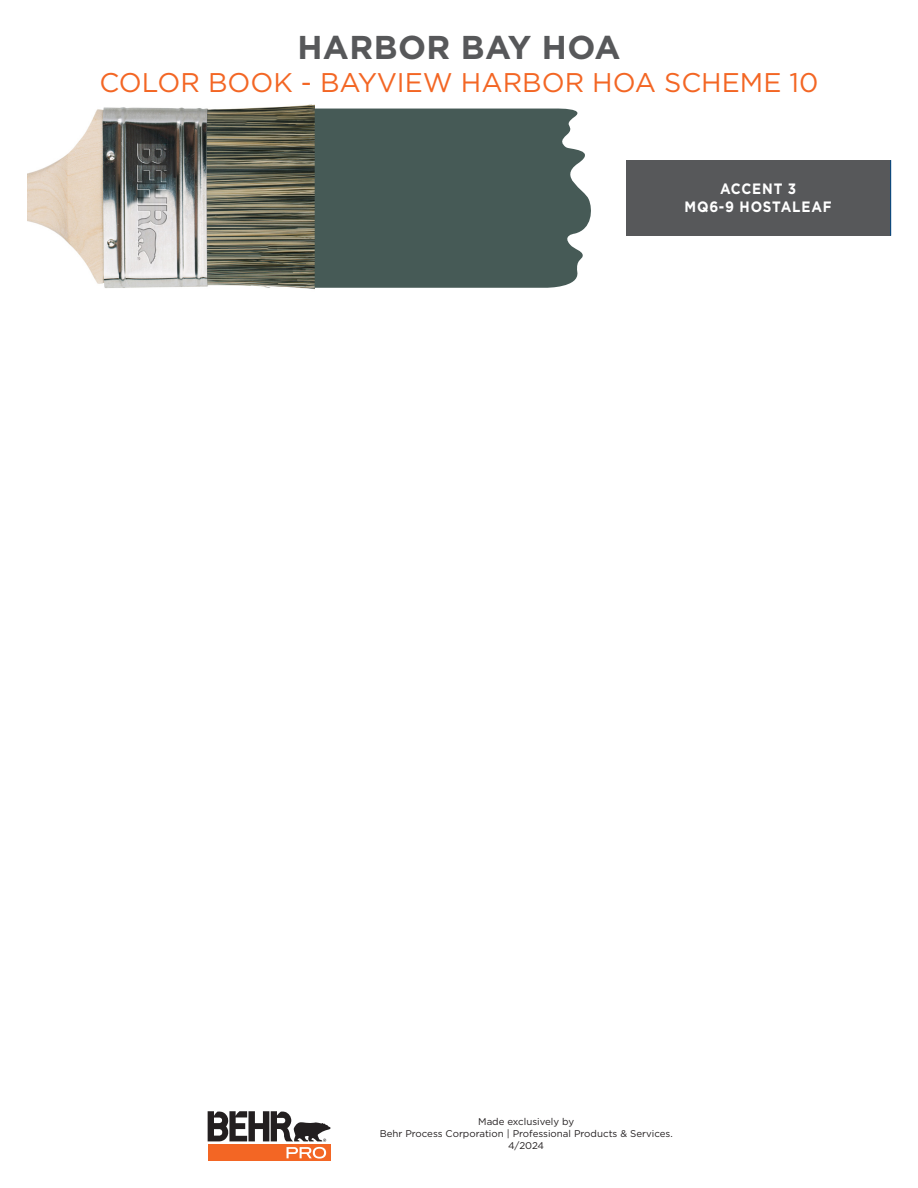
<style>
.page{position:relative;width:918px;height:1188px;background:#fff}
.page>*{position:absolute;margin:0;border:0;box-sizing:border-box;transform-origin:0 0}
.t1{font:700 33px "Gotham";letter-spacing:.015em;color:#57585a}
.t2{font:27px "Gotham";color:#f36624}
.Paint_Target{font:700 15px "Gotham";letter-spacing:.065em;color:#fff;scale:.9 1}
.t3{font:9.75px/11.7px "Gotham";color:#231f20;text-align:center}
</style>
<div class="page">
<div style="left:208px;top:1145px;width:122px;height:16px;background:#f36624"></div>
<svg style="left:208px;top:1111px;width:123px;height:48px"></svg>
<img style="left:27px;top:104px;width:288px;height:185px">
<div style="left:315px;top:108px;width:276px;height:180px;background:#465a56"></div>
<div style="left:626px;top:160px;width:265px;height:76px;background:#57585a"></div>
<hr style="left:890px;top:160px;width:1px;height:76px;background:#004684">
<p class="t1" style="left:297px;top:28px;width:325px">HARBOR BAY HOA</p>
<p class="t2" style="left:99px;top:67px;width:721px">COLOR BOOK - BAYVIEW HARBOR HOA SCHEME 10</p>
<p class="Paint_Target" style="left:720px;top:180px;width:86px">ACCENT 3</p>
<p class="Paint_Target" style="left:685px;top:198px;width:165px">MQ6-9 HOSTALEAF</p>
<p class="t3" style="left:380px;top:1116px;width:295px">Made exclusively by<br>Behr Process Corporation | Professional Products &amp; Services.<br>4/2024</p>
</div>
